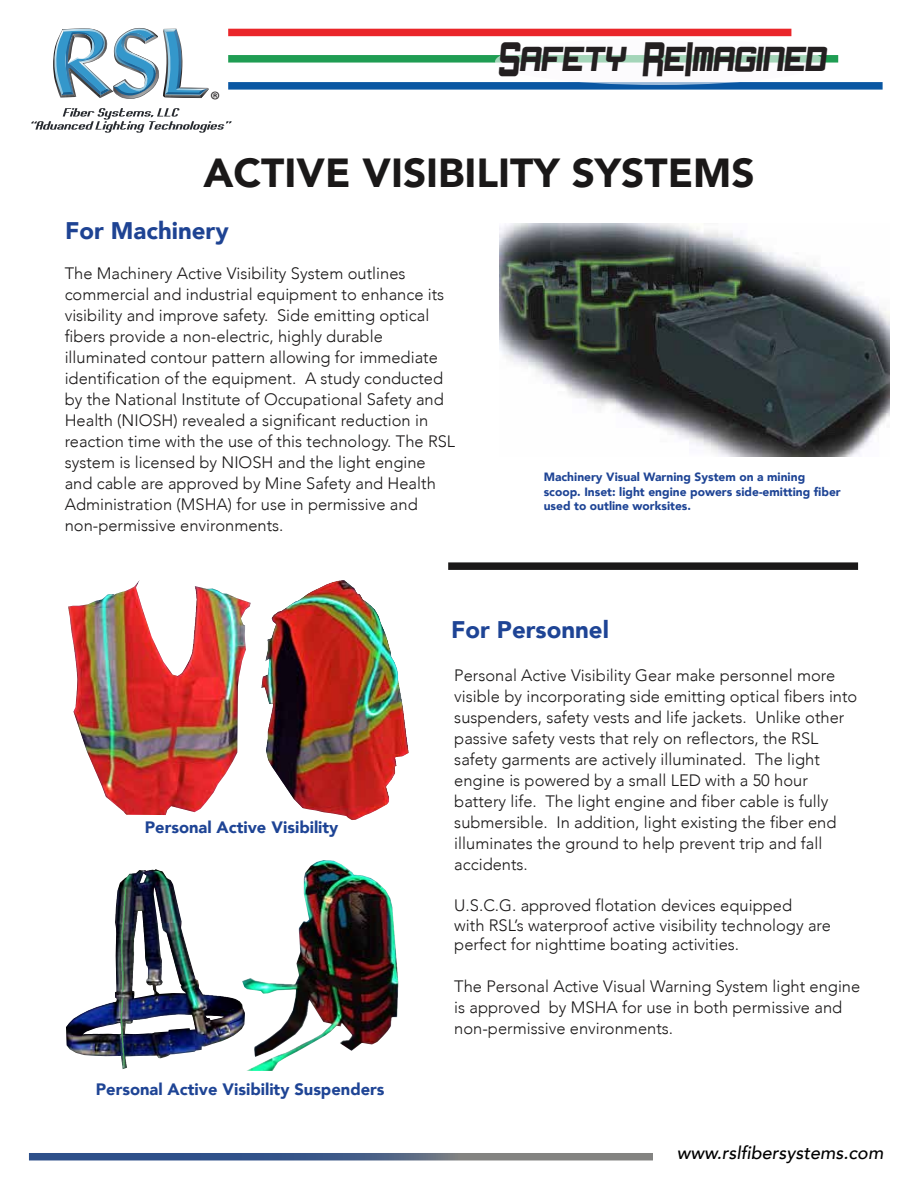
<style>
.page{position:relative;width:918px;height:1188px;background:#fff}
.page>*{position:absolute;margin:0;border:0;box-sizing:border-box;transform-origin:0 0}
.t1{font:48.3px "Never Say Die";letter-spacing:.035em;color:#231f20;scale:.56 1}
.t2{font:900 40.5px "Avenir";color:#1a1818}
.t3{font:900 24px "Avenir";color:#1e4393}
.t4{font:900 24px "Avenir";color:#1e4495}
.t5{font:24px "Myriad Pro";color:#231f20}
.t6{font:italic 500 18px "Avenir";color:#000}
.t7{font:300 16.5px/21px "Avenir";color:#1a1818}
.t8{font:900 16.5px "Avenir";color:#1e4495}
.t9{font:900 12px/14.4px "Avenir";color:#1e4495}
</style>
<div class="page">
<img style="left:53px;top:53px;width:1px;height:22px">
<img style="left:54px;top:44px;width:2px;height:40px">
<svg style="left:56px;top:28px;width:151px;height:71px"></svg>
<img style="left:69px;top:68px;width:31px;height:30px">
<svg style="left:31px;top:108px;width:201px;height:25px"></svg>
<div style="left:228px;top:82px;width:655px;height:8px;background:#0a57a3"></div>
<div style="left:228px;top:29px;width:563px;height:7px;background:#ea262a"></div>
<div style="left:228px;top:55px;width:610px;height:8px;background:#1f9d53"></div>
<svg style="left:495px;top:38px;width:329px;height:47px"></svg>
<svg style="left:29px;top:1153px;width:624px;height:7px;background:#526586"></svg>
<img style="left:499px;top:224px;width:390px;height:233px">
<img style="left:261px;top:580px;width:148px;height:240px">
<img style="left:68px;top:580px;width:183px;height:235px">
<img style="left:245px;top:860px;width:153px;height:211px">
<img style="left:180px;top:979px;width:65px;height:75px">
<svg style="left:205px;top:1016px;width:19px;height:4px"></svg>
<img style="left:181px;top:919px;width:15px;height:118px">
<img style="left:115px;top:869px;width:66px;height:177px">
<img style="left:66px;top:945px;width:114px;height:124px">
<div style="left:448px;top:562px;width:410px;height:8px;background:#1a1818"></div>
<h3 class="t5" style="left:210px;top:85px;width:12px">®</h3>
<h1 class="t1" style="left:500px;top:29px;width:585px">Safety ReImagined</h1>
<h2 class="t2" style="left:204px;top:138px;width:553px">ACTIVE VISIBILITY SYSTEMS</h2>
<h3 class="t3" style="left:65px;top:210px;width:165px">For Machinery</h3>
<p class="t7" style="left:65px;top:263px;width:392px">The Machinery Active Visibility System outlines commercial and industrial equipment to enhance its visibility and improve safety. Side emitting optical fibers provide a non-electric, highly durable illuminated contour pattern allowing for immediate identification of the equipment. A study conducted by the National Institute of Occupational Safety and Health (NIOSH) revealed a significant reduction in reaction time with the use of this technology. The RSL system is licensed by NIOSH and the light engine and cable are approved by Mine Safety and Health Administration (MSHA) for use in permissive and non-permissive environments.</p>
<p class="t9" style="left:544px;top:470px;width:299px">Machinery Visual Warning System on a mining scoop. Inset: light engine powers side-emitting fiber used to outline worksites.</p>
<p class="t8" style="left:145px;top:813px;width:195px">Personal Active Visibility</p>
<p class="t8" style="left:96px;top:1075px;width:290px">Personal Active Visibility Suspenders</p>
<h3 class="t4" style="left:451px;top:609px;width:159px">For Personnel</h3>
<p class="t7" style="left:454px;top:665px;width:405px">Personal Active Visibility Gear make personnel more visible by incorporating side emitting optical fibers into suspenders, safety vests and life jackets. Unlike other passive safety vests that rely on reflectors, the RSL safety garments are actively illuminated. The light engine is powered by a small LED with a 50 hour battery life. The light engine and fiber cable is fully submersible. In addition, light existing the fiber end illuminates the ground to help prevent trip and fall accidents.</p>
<p class="t7" style="left:454px;top:895px;width:378px;line-height:19.8px">U.S.C.G. approved flotation devices equipped<br>with RSL’s waterproof active visibility technology are perfect for nighttime boating activities.</p>
<p class="t7" style="left:454px;top:976px;width:408px">The Personal Active Visual Warning System light engine is approved by MSHA for use in both permissive and non-permissive environments.</p>
<p class="t6" style="left:677px;top:1142px;width:208px">www.rslfibersystems.com</p>
</div>
